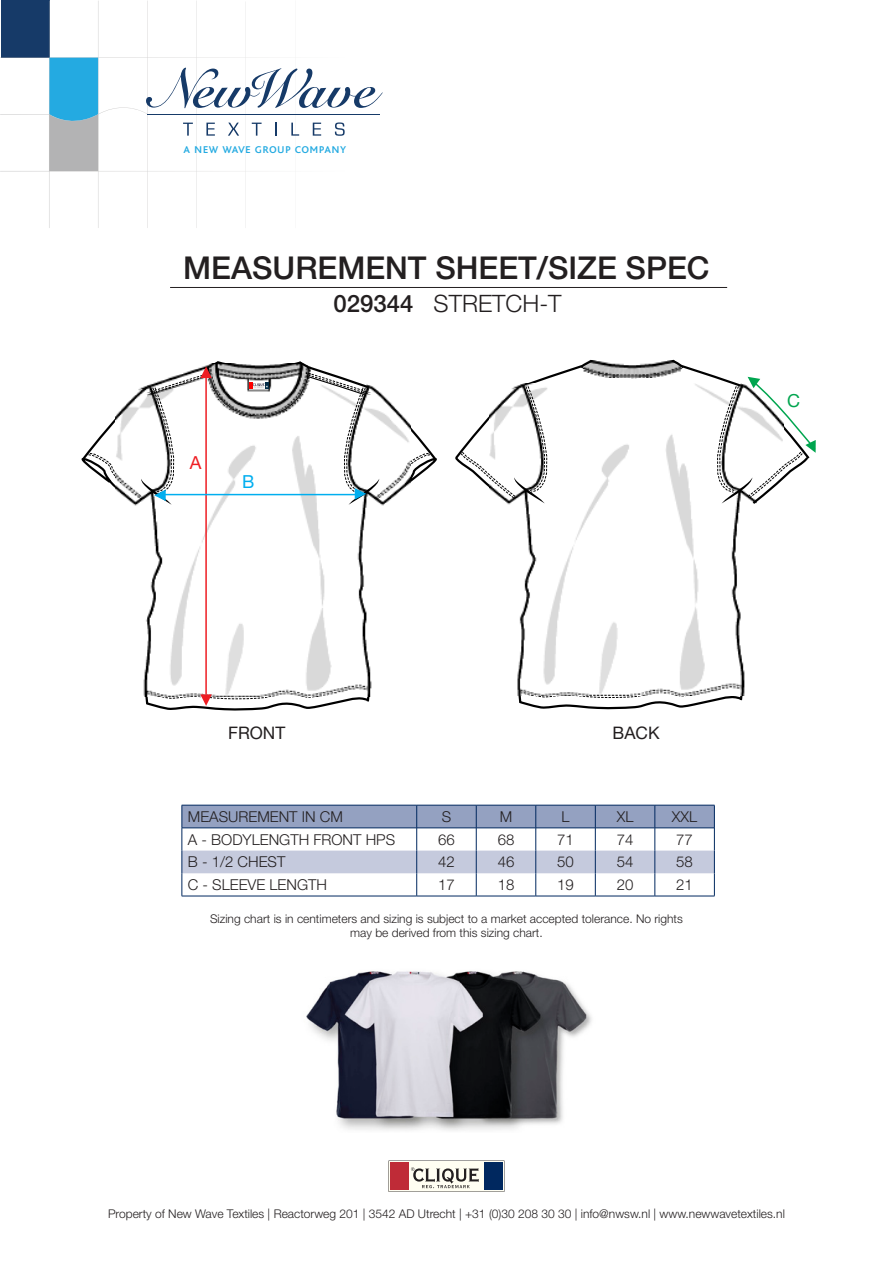
<style>
.page{position:relative;width:893px;height:1263px;background:#fff}
.page>*{position:absolute;margin:0;border:0;box-sizing:border-box;transform-origin:0 0}
.t1{font:500 31.5px "Helvetica Neue LT Std";color:#231f20}
.t2{font:300 24px "Helvetica Neue LT Std";color:#231f20}
.t3{font:18px "Helvetica Neue LT Std";color:#ee1d23}
.t4{font:18px "Helvetica Neue LT Std";color:#00aeef}
.t5{font:18px "Helvetica Neue LT Std";color:#00a54f}
.t6{font:17.25px "Helvetica Neue LT Std";color:#231f20}
.t7{font:300 15px "Helvetica Neue LT Std";color:#231f20}
.t8{font:13.95px "Bliss Caps";letter-spacing:.02em;color:#24aae1}
.t9{font:300 12px/14.4px "Helvetica Neue LT Std";color:#231f20;text-align:center}
.s1{font-weight:500}
</style>
<div class="page">
<hr style="left:170px;top:287px;width:557px;height:1px;background:#231f20">
<svg style="left:0;top:0;width:335px;height:228px"></svg>
<svg style="left:49px;top:57px;width:49px;height:114px;background:#67aecc"></svg>
<svg style="left:183px;top:123px;width:10px;height:13px"></svg>
<svg style="left:206px;top:123px;width:9px;height:13px"></svg>
<svg style="left:228px;top:123px;width:11px;height:13px"></svg>
<svg style="left:252px;top:123px;width:10px;height:13px"></svg>
<svg style="left:275px;top:123px;width:2px;height:13px"></svg>
<svg style="left:291px;top:123px;width:8px;height:13px"></svg>
<svg style="left:313px;top:123px;width:8px;height:13px"></svg>
<svg style="left:335px;top:122px;width:10px;height:14px"></svg>
<svg style="left:146px;top:68px;width:237px;height:40px"></svg>
<hr style="left:148px;top:114px;width:232px;height:1px;background:#163a68">
<svg style="left:388px;top:1160px;width:116px;height:32px"></svg>
<hr style="left:182px;top:896px;width:235px;height:1px;background:#00285f">
<hr style="left:417px;top:896px;width:59px;height:1px;background:#00285f">
<hr style="left:476px;top:896px;width:60px;height:1px;background:#00285f">
<hr style="left:536px;top:896px;width:59px;height:1px;background:#00285f">
<hr style="left:595px;top:896px;width:60px;height:1px;background:#00285f">
<hr style="left:655px;top:896px;width:60px;height:1px;background:#00285f">
<svg style="left:182px;top:805px;width:533px;height:91px"></svg>
<img style="left:306px;top:971px;width:286px;height:160px">
<svg style="left:81px;top:361px;width:356px;height:350px"></svg>
<svg style="left:455px;top:359px;width:361px;height:351px"></svg>
<p class="t8" style="left:184px;top:141px;width:164px">a new wave group company</p>
<h1 class="t1" style="left:183px;top:249px;width:528px">MEASUREMENT SHEET/SIZE SPEC</h1>
<p class="t3" style="left:190px;top:452px;width:13px">A</p>
<p class="t4" style="left:242px;top:471px;width:14px">B</p>
<p class="t2" style="left:333px;top:289px;width:230px"><span class="s1">029344</span> STRETCH-T</p>
<p class="t5" style="left:787px;top:390px;width:14px">C</p>
<p class="t6" style="left:228px;top:723px;width:59px">FRONT</p>
<p class="t6" style="left:612px;top:723px;width:49px">BACK</p>
<p class="t7" style="left:188px;top:807px;width:157px">MEASUREMENT IN CM</p>
<p class="t7" style="left:442px;top:807px;width:11px">S</p>
<p class="t7" style="left:500px;top:807px;width:14px">M</p>
<p class="t7" style="left:561px;top:807px;width:10px">L</p>
<p class="t7" style="left:617px;top:807px;width:18px">XL</p>
<p class="t7" style="left:672px;top:807px;width:27px">XXL</p>
<p class="t7" style="left:188px;top:830px;width:209px">A - BODYLENGTH FRONT HPS</p>
<p class="t7" style="left:438px;top:830px;width:18px">66</p>
<p class="t7" style="left:498px;top:830px;width:18px">68</p>
<p class="t7" style="left:557px;top:830px;width:18px">71</p>
<p class="t7" style="left:617px;top:830px;width:18px">74</p>
<p class="t7" style="left:676px;top:830px;width:18px">77</p>
<p class="t7" style="left:188px;top:853px;width:99px">B - 1/2 CHEST</p>
<p class="t7" style="left:438px;top:853px;width:18px">42</p>
<p class="t7" style="left:498px;top:853px;width:18px">46</p>
<p class="t7" style="left:557px;top:853px;width:18px">50</p>
<p class="t7" style="left:617px;top:853px;width:18px">54</p>
<p class="t7" style="left:676px;top:853px;width:18px">58</p>
<p class="t7" style="left:188px;top:875px;width:141px">C - SLEEVE LENGTH</p>
<p class="t7" style="left:438px;top:875px;width:18px">17</p>
<p class="t7" style="left:498px;top:875px;width:18px">18</p>
<p class="t7" style="left:557px;top:875px;width:18px">19</p>
<p class="t7" style="left:617px;top:875px;width:18px">20</p>
<p class="t7" style="left:676px;top:875px;width:18px">21</p>
<p class="t9" style="left:210px;top:911px;width:474px">Sizing chart is in centimeters and sizing is subject to a market accepted tolerance. No rights may be derived from this sizing chart.</p>
<p class="t9" style="left:108px;top:1206px;width:678px">Property of New Wave Textiles | Reactorweg 201 | 3542 AD Utrecht | +31 (0)30 208 30 30 | info@nwsw.nl | www.newwavetextiles.nl</p>
</div>
